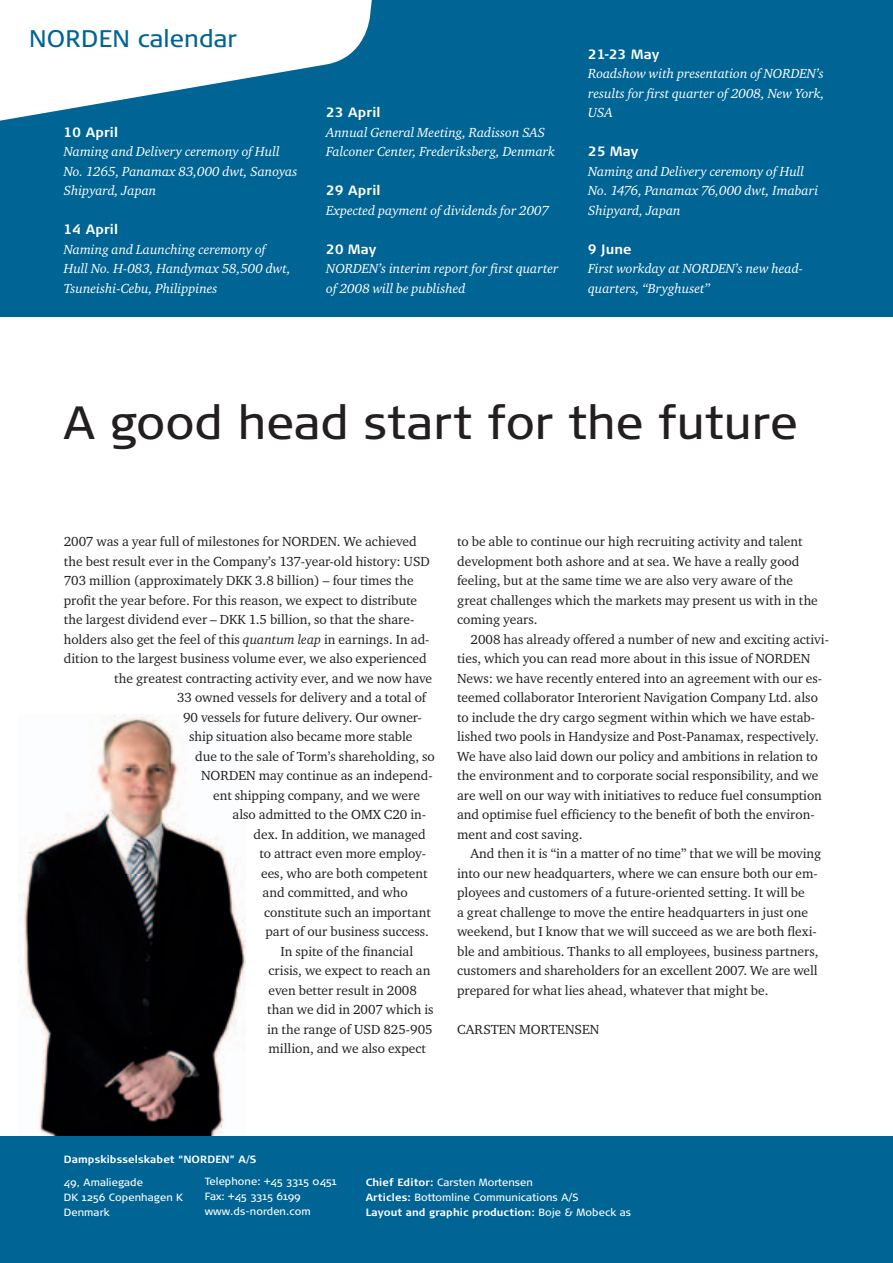
<style>
.page{position:relative;width:893px;height:1263px;background:#fff}
.page>*{position:absolute;margin:0;border:0;box-sizing:border-box;transform-origin:0 0}
.t1{font:46.5px "Signa Column";color:#231f20}
.t2{font:24px "Signa Normal";letter-spacing:.005em;color:#006494}
.t3{font:13.5px/19.5px "Charter ITC";color:#231f20}
.t4{font:italic 13.5px/19.5px "Charter ITC";color:#fff}
.t5{font:700 13.5px "Signa Column";letter-spacing:.01em;color:#fff}
.t6{font:10.5px/15px "Signa Column";letter-spacing:.01em;color:#fff}
.t7{font:10.5px/15px "Signa Normal";letter-spacing:.01em;color:#fff}
.t8{font:700 10.5px "Signa Normal";letter-spacing:.01em;color:#fff}
.s1{font-style:italic}
.s2{font-weight:700}
</style>
<div class="page">
<img style="left:18px;top:714px;width:228px;height:423px">
<div style="left:0;top:1137px;width:893px;height:126px;background:#006494"></div>
<div style="left:0;top:0;width:893px;height:316px;background:#006494"></div>
<svg style="left:0;top:0;width:372px;height:121px;fill:#fff"></svg>
<h2 class="t2" style="left:29px;top:28px;width:209px">NORDEN calendar</h2>
<p class="t5" style="left:64px;top:126px;width:56px">10 April</p>
<p class="t4" style="left:64px;top:143px;width:235px">Naming and Delivery ceremony of Hull<br>No. 1265, Panamax 83,000 dwt, Sanoyas<br>Shipyard, Japan</p>
<p class="t5" style="left:64px;top:224px;width:56px">14 April</p>
<p class="t4" style="left:64px;top:240px;width:228px">Naming and Launching ceremony of<br>Hull No. H-083, Handymax 58,500 dwt,<br>Tsuneishi-Cebu, Philippines</p>
<p class="t5" style="left:326px;top:107px;width:56px">23 April</p>
<p class="t4" style="left:326px;top:123px;width:230px">Annual General Meeting, Radisson SAS<br>Falconer Center, Frederiksberg, Denmark</p>
<p class="t5" style="left:326px;top:185px;width:56px">29 April</p>
<p class="t4" style="left:326px;top:201px;width:224px">Expected payment of dividends for 2007</p>
<p class="t5" style="left:326px;top:243px;width:52px">20 May</p>
<p class="t4" style="left:326px;top:260px;width:234px">NORDEN’s interim report for first quarter of 2008 will be published</p>
<p class="t5" style="left:588px;top:48px;width:73px">21-23 May</p>
<p class="t4" style="left:588px;top:65px;width:238px;text-align:justify">Roadshow with presentation of NORDEN’s results for first quarter of 2008, New York, USA</p>
<p class="t5" style="left:588px;top:146px;width:52px">25 May</p>
<p class="t4" style="left:588px;top:162px;width:232px">Naming and Delivery ceremony of Hull<br>No. 1476, Panamax 76,000 dwt, Imabari<br>Shipyard, Japan</p>
<p class="t5" style="left:588px;top:243px;width:45px">9 June</p>
<p class="t4" style="left:588px;top:260px;width:216px">First workday at NORDEN’s new head&shy;quarters, “Bryghuset”</p>
<h1 class="t1" style="left:64px;top:403px;width:735px">A good head start for the future</h1>
<p class="t3" style="left:64px;top:533px;width:355px">2007 was a year full of milestones for NORDEN. We achieved</p>
<p class="t3" style="left:64px;top:552px;width:368px">the best result ever in the Company’s 137-year-old history: USD</p>
<p class="t3" style="left:64px;top:572px;width:351px">703 million (approximately DKK 3.8 billion) – four times the</p>
<p class="t3" style="left:64px;top:591px;width:355px">profit the year before. For this reason, we expect to distribute</p>
<p class="t3" style="left:64px;top:611px;width:352px">the largest dividend ever – DKK 1.5 billion, so that the share-</p>
<p class="t3" style="left:64px;top:630px;width:367px">holders also get the feel of this <span class="s1">quantum leap</span> in earnings. In ad-</p>
<p class="t3" style="left:64px;top:650px;width:365px">dition to the largest business volume ever, we also experienced</p>
<p class="t3" style="left:114px;top:669px;width:320px">the greatest contracting activity ever, and we now have</p>
<p class="t3" style="left:177px;top:688px;width:251px">33 owned vessels for delivery and a total of</p>
<p class="t3" style="left:183px;top:708px;width:240px">90 vessels for future delivery. Our owner-</p>
<p class="t3" style="left:189px;top:727px;width:225px">ship situation also became more stable</p>
<p class="t3" style="left:195px;top:747px;width:241px">due to the sale of Torm’s shareholding, so</p>
<p class="t3" style="left:201px;top:766px;width:233px">NORDEN may continue as an independ-</p>
<p class="t3" style="left:213px;top:786px;width:208px">ent shipping company, and we were</p>
<p class="t3" style="left:233px;top:805px;width:195px">also admitted to the OMX C20 in-</p>
<p class="t3" style="left:254px;top:825px;width:174px">dex. In addition, we managed</p>
<p class="t3" style="left:260px;top:844px;width:168px">to attract even more employ-</p>
<p class="t3" style="left:261px;top:864px;width:168px">ees, who are both competent</p>
<p class="t3" style="left:263px;top:883px;width:147px">and committed, and who</p>
<p class="t3" style="left:264px;top:903px;width:168px">constitute such an important</p>
<p class="t3" style="left:266px;top:922px;width:165px">part of our business success.</p>
<p class="t3" style="left:281px;top:942px;width:134px">In spite of the financial</p>
<p class="t3" style="left:269px;top:961px;width:163px">crisis, we expect to reach an</p>
<p class="t3" style="left:269px;top:981px;width:150px">even better result in 2008</p>
<p class="t3" style="left:267px;top:1000px;width:168px">than we did in 2007 which is</p>
<p class="t3" style="left:267px;top:1020px;width:167px">in the range of USD 825-905</p>
<p class="t3" style="left:269px;top:1039px;width:159px">million, and we also expect</p>
<p class="t3" style="left:457px;top:533px;width:362px">to be able to continue our high recruiting activity and talent development both ashore and at sea. We have a really good feeling, but at the same time we are also very aware of the great challenges which the markets may present us with in the coming years.</p>
<p class="t3" style="left:457px;top:630px;width:373px;text-indent:14px">2008 has already offered a number of new and exciting activi&shy;ties, which you can read more about in this issue of NORDEN News: we have recently entered into an agreement with our es&shy;teemed collaborator Interorient Navigation Company Ltd. also to include the dry cargo segment within which we have estab&shy;lished two pools in Handysize and Post-Panamax, respectively.<br>We have also laid down our policy and ambitions in relation to the environment and to corporate social responsibility, and we are well on our way with initiatives to reduce fuel consumption and optimise fuel efficiency to the benefit of both the environ&shy;ment and cost saving.</p>
<p class="t3" style="left:457px;top:845px;width:366px;text-indent:14px">And then it is “in a matter of no time” that we will be moving into our new headquarters, where we can ensure both our em&shy;ployees and customers of a future-oriented setting. It will be<br>a great challenge to move the entire headquarters in just one weekend, but I know that we will succeed as we are both flexi&shy;ble and ambitious. Thanks to all employees, business partners, customers and shareholders for an excellent 2007. We are well prepared for what lies ahead, whatever that might be.</p>
<p class="t3" style="left:457px;top:1020px;width:144px">CARSTEN MORTENSEN</p>
<p class="t8" style="left:64px;top:1155px;width:194px">Dampskibsselskabet “NORDEN” A/S</p>
<p class="t7" style="left:64px;top:1175px;width:121px">49, Amaliegade<br>DK 1256 Copenhagen K<br>Denmark</p>
<p class="t7" style="left:205px;top:1175px;width:134px">Telephone: +45 3315 0451<br>Fax: +45 3315 6199 www.ds-norden.com</p>
<p class="t6" style="left:366px;top:1175px;width:267px"><span class="s2">Chief Editor:</span> Carsten Mortensen<br><span class="s2">Articles:</span> Bottomline Communications A/S<br><span class="s2">Layout and graphic production:</span> Boje &amp; Mobeck as</p>
</div>
